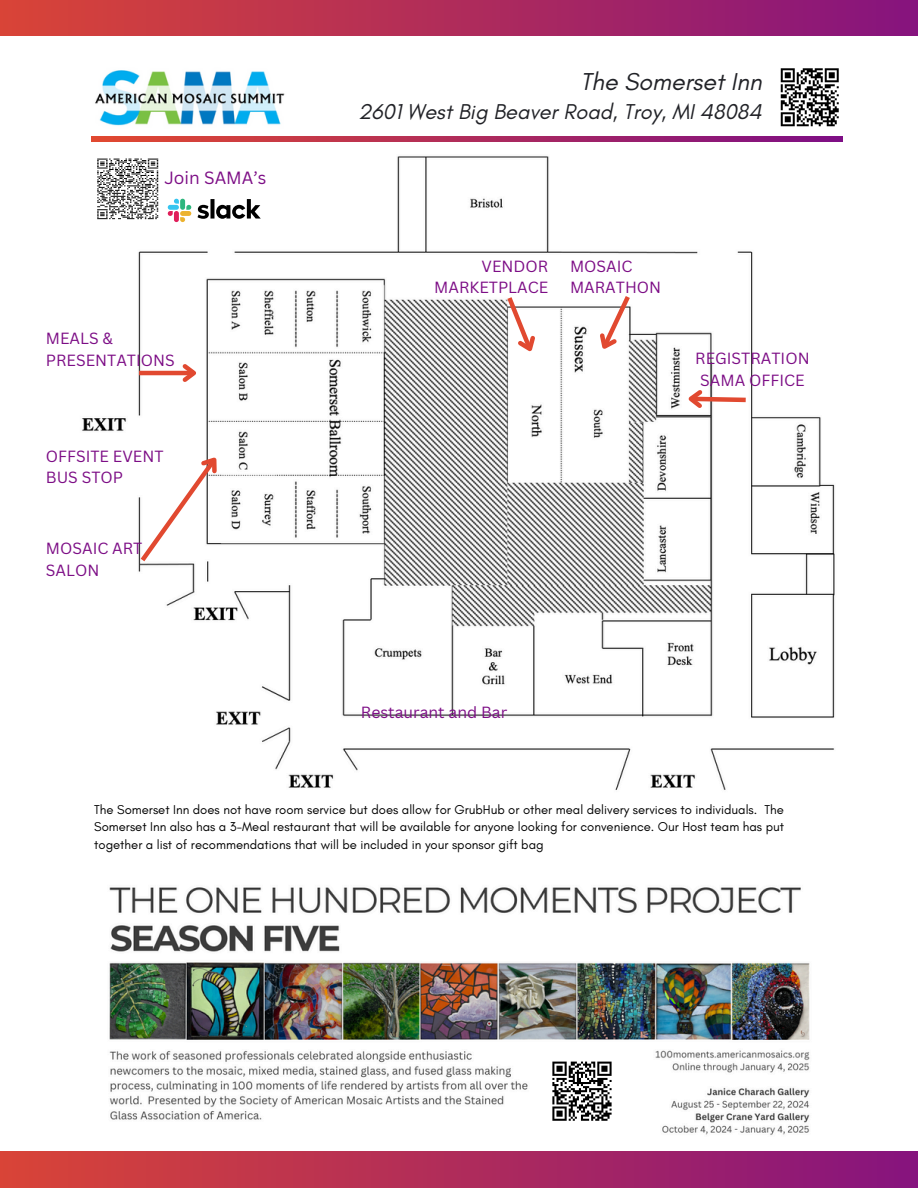
<style>
.page{position:relative;width:918px;height:1188px;background:#fff}
.page>*{position:absolute;margin:0;border:0;box-sizing:border-box;transform-origin:0 0}
.t1{font:italic 24.9px "Glacial Indifference";color:#212227}
.t2{font:italic 21.9px "Glacial Indifference";color:#212227}
.t3{font:17.25px "Canva Sans";color:#7d0e86}
.t4{font:15.75px/21.3px "Canva Sans";color:#7d0e86}
.t5{font:13.05px/17.4px "Glacial Indifference";color:#000;text-align:justify}
</style>
<div class="page">
<div style="left:0;top:1151px;width:918px;height:37px;background:linear-gradient(to right,#d94437,#86137e)"></div>
<div style="left:0;top:0;width:918px;height:36px;background:linear-gradient(to right,#d94437,#86137e)"></div>
<svg style="left:92px;top:136px;width:751px;height:5px"></svg>
<svg style="left:780px;top:68px;width:59px;height:59px"></svg>
<img style="left:95px;top:70px;width:190px;height:56px">
<img style="left:82px;top:156px;width:753px;height:634px">
<svg style="left:683px;top:386px;width:67px;height:26px"></svg>
<svg style="left:589px;top:291px;width:45px;height:68px"></svg>
<svg style="left:504px;top:292px;width:41px;height:69px"></svg>
<hr style="left:139px;top:371px;width:55px;height:4px;background:#e14930">
<svg style="left:179px;top:360px;width:22px;height:26px"></svg>
<svg style="left:136px;top:446px;width:93px;height:120px"></svg>
<img style="left:109px;top:887px;width:701px;height:248px">
<div style="left:548px;top:1058px;width:68px;height:67px;background:#fff"></div>
<svg style="left:552px;top:1061px;width:60px;height:60px"></svg>
<div style="left:94px;top:155px;width:67px;height:67px;background:#fff"></div>
<svg style="left:97px;top:158px;width:62px;height:61px"></svg>
<svg style="left:198px;top:199px;width:63px;height:20px"></svg>
<svg style="left:168px;top:199px;width:23px;height:23px"></svg>
<h2 class="t3" style="left:164px;top:165px;width:104px">Join SAMA’s</h2>
<h3 class="t4" style="left:46px;top:328px;width:130px">MEALS &amp;<br>PRESENTATIONS</h3>
<h2 class="t4" style="left:46px;top:445px;width:119px">OFFSITE EVENT<br>BUS STOP</h2>
<p class="t4" style="left:46px;top:538px;width:98px">MOSAIC ART<br>SALON</p>
<p class="t1" style="left:580px;top:66px;width:183px">The Somerset Inn</p>
<p class="t2" style="left:358px;top:98px;width:405px">2601 West Big Beaver Road, Troy, MI 48084</p>
<h1 class="t4" style="left:434px;top:255px;width:116px;text-align:right">VENDOR<br>MARKETPLACE</h1>
<p class="t4" style="left:570px;top:255px;width:93px">MOSAIC<br>MARATHON</p>
<h2 class="t4" style="left:695px;top:347px;width:116px;line-height:21.8px;text-align:center">REGISTRATION<br>SAMA OFFICE</h2>
<h2 class="t4" style="left:361px;top:701px;width:148px">Restaurant and Bar</h2>
<h2 class="t5" style="left:94px;top:801px;width:691px">The Somerset Inn does not have room service but does allow for GrubHub or other meal delivery services to individuals. The Somerset Inn also has a 3-Meal restaurant that will be available for anyone looking for convenience. Our Host team has put together a list of recommendations that will be included in your sponsor gift bag</h2>
</div>
